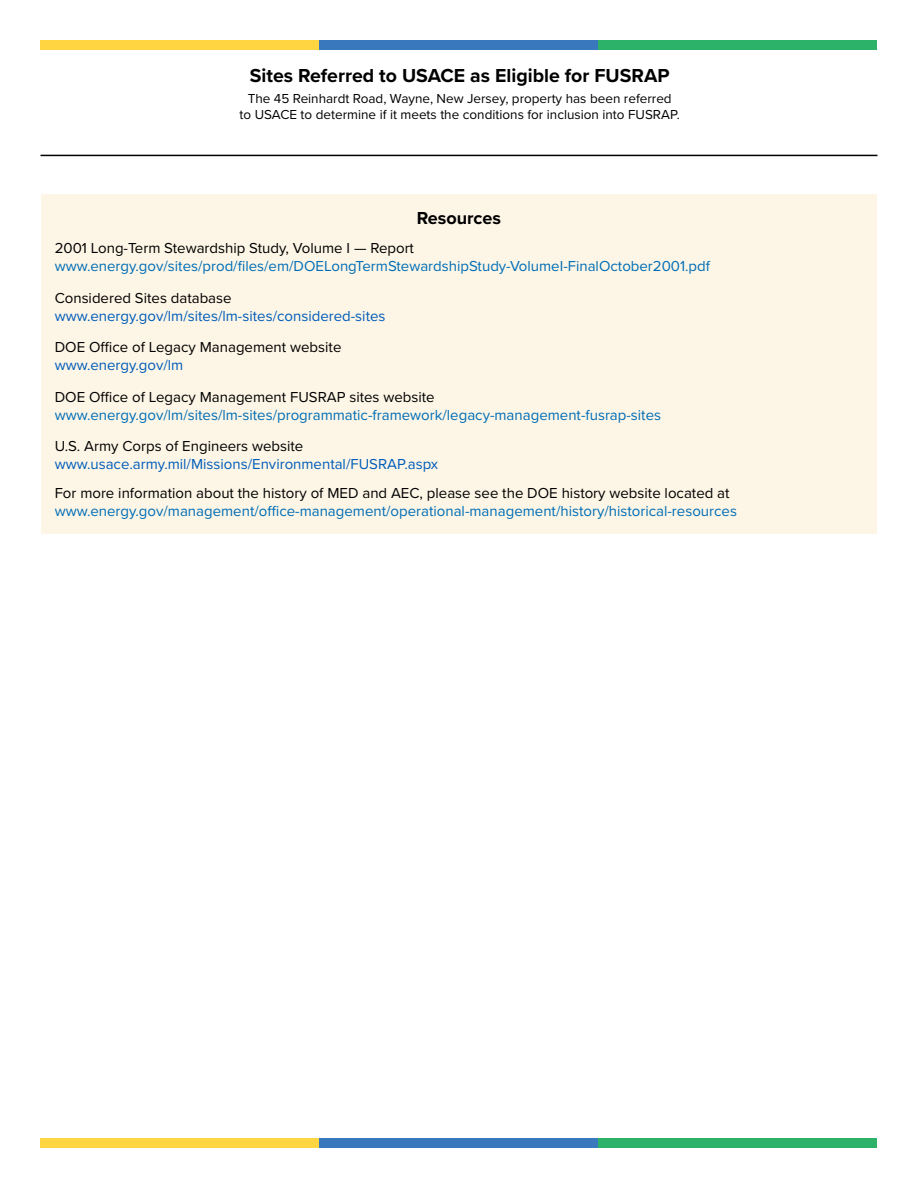
<style>
.page{position:relative;width:918px;height:1188px;background:#fff}
.page>*{position:absolute;margin:0;border:0;box-sizing:border-box;transform-origin:0 0}
.t1{font:700 19.5px "Proxima Nova";color:#000}
.t2{font:700 18px "Proxima Nova";color:#000}
.t3{font:15px "Proxima Nova";color:#006db6}
.t4{font:15px "Proxima Nova";color:#000}
.t5{font:15px "Proxima Nova";color:#005cb9}
.t6{font:13.5px/16.5px "Proxima Nova";color:#000;text-align:center}
</style>
<div class="page">
<div style="left:40px;top:1138px;width:280px;height:10px;background:#ffd642"></div>
<div style="left:320px;top:1138px;width:278px;height:10px;background:#3978bd"></div>
<div style="left:598px;top:1138px;width:280px;height:10px;background:#2cb369"></div>
<div style="left:40px;top:40px;width:280px;height:10px;background:#ffd642"></div>
<div style="left:320px;top:40px;width:278px;height:10px;background:#3978bd"></div>
<div style="left:598px;top:40px;width:280px;height:10px;background:#2cb369"></div>
<div style="left:41px;top:194px;width:836px;height:339px;background:#fdf6e6"></div>
<hr style="left:40px;top:155px;width:838px;height:1px;background:#000">
<h1 class="t1" style="left:250px;top:61px;width:421px">Sites Referred to USACE as Eligible for FUSRAP</h1>
<p class="t6" style="left:240px;top:89px;width:442px">The 45 Reinhardt Road, Wayne, New Jersey, property has been referred<br>to USACE to determine if it meets the conditions for inclusion into FUSRAP.</p>
<p class="t2" style="left:417px;top:205px;width:86px">Resources</p>
<p class="t4" style="left:55px;top:237px;width:361px">2001 Long-Term Stewardship Study, Volume I — Report</p>
<p class="t3" style="left:55px;top:255px;width:657px">www.energy.gov/sites/prod/files/em/DOELongTermStewardshipStudy-VolumeI-FinalOctober2001.pdf</p>
<p class="t4" style="left:55px;top:286px;width:178px">Considered Sites database</p>
<p class="t5" style="left:55px;top:304px;width:332px">www.energy.gov/lm/sites/lm-sites/considered-sites</p>
<p class="t4" style="left:55px;top:336px;width:288px">DOE Office of Legacy Management website</p>
<p class="t5" style="left:55px;top:354px;width:130px">www.energy.gov/lm</p>
<p class="t4" style="left:55px;top:385px;width:382px">DOE Office of Legacy Management FUSRAP sites website</p>
<p class="t3" style="left:55px;top:403px;width:608px">www.energy.gov/lm/sites/lm-sites/programmatic-framework/legacy-management-fusrap-sites</p>
<p class="t4" style="left:55px;top:435px;width:250px">U.S. Army Corps of Engineers website</p>
<p class="t5" style="left:55px;top:453px;width:385px">www.usace.army.mil/Missions/Environmental/FUSRAP.aspx</p>
<p class="t4" style="left:55px;top:482px;width:676px">For more information about the history of MED and AEC, please see the DOE history website located at</p>
<p class="t3" style="left:55px;top:500px;width:684px">www.energy.gov/management/office-management/operational-management/history/historical-resources</p>
</div>
